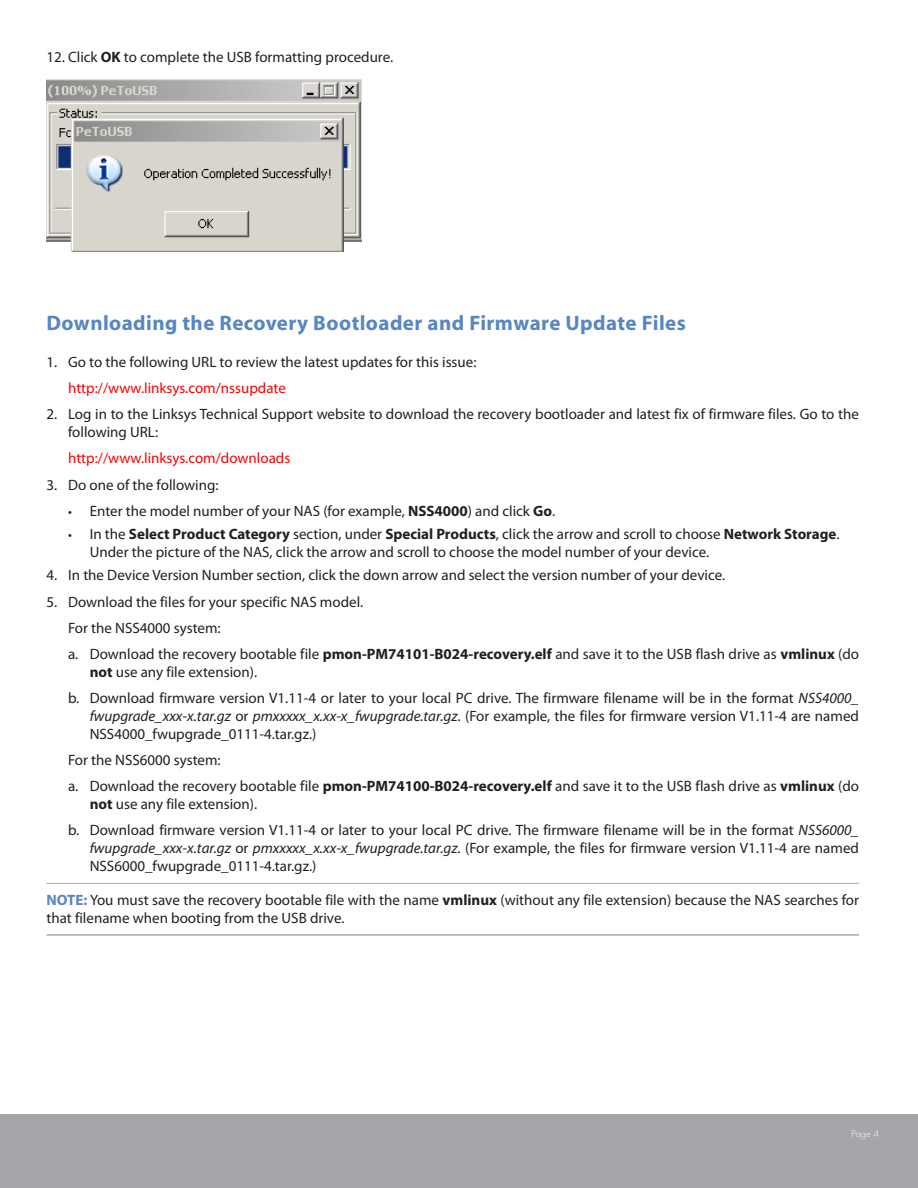
<style>
.page{position:relative;width:918px;height:1188px;background:#fff}
.page>*{position:absolute;margin:0;border:0;box-sizing:border-box;transform-origin:0 0}
.t1{font:700 21px "Myriad";letter-spacing:.02em;color:#5786c5}
.t2{font:15px/18px "Myriad Pro";color:#231f20}
.t3{font:15px "Myriad Pro";color:#fb0000}
.t4{font:300 9px "Futura";color:#fff}
.s1{font-weight:700}
.s2{font-size:13.5px}
.s3{font-style:italic}
.s4{font-weight:700;color:#5786c5}
</style>
<div class="page">
<div style="left:0;top:1115px;width:918px;height:73px;background:#a5a6aa"></div>
<hr style="left:46px;top:883px;width:813px;height:1px;background:#a8a9ad">
<hr style="left:46px;top:934px;width:813px;height:2px;background:#a8a9ad">
<img style="left:46px;top:79px;width:315px;height:172px">
<p class="t2" style="left:46px;top:48px;width:348px">12. Click <span class="s1">OK</span> to complete the USB formatting procedure.</p>
<h1 class="t1" style="left:46px;top:312px;width:641px">Downloading the Recovery Bootloader and Firmware Update Files</h1>
<p class="t2" style="left:46px;top:353px;width:431px">1. Go to the following URL to review the latest updates for this issue:</p>
<p class="t3" style="left:68px;top:379px;width:219px">http://www.linksys.com/nssupdate</p>
<p class="t2" style="left:68px;top:405px;width:792px;text-indent:-22px">2. Log in to the Linksys Technical Support website to download the recovery bootloader and latest fix of firmware files. Go to the following URL:</p>
<p class="t3" style="left:68px;top:449px;width:224px">http://www.linksys.com/downloads</p>
<p class="t2" style="left:46px;top:475px;width:174px">3. Do one of the following:</p>
<p class="t2" style="left:68px;top:501px;width:489px"><span class="s2">•</span> Enter the model number of your NAS (for example, <span class="s1">NSS4000</span>) and click <span class="s1">Go</span>.</p>
<p class="t2" style="left:90px;top:525px;width:751px;text-indent:-22px"><span class="s2">•</span> In the <span class="s1">Select Product Category</span> section, under <span class="s1">Special Products</span>, click the arrow and scroll to choose <span class="s1">Network Storage</span>.<br>Under the picture of the NAS, click the arrow and scroll to choose the model number of your device.</p>
<p class="t2" style="left:46px;top:566px;width:680px">4. In the Device Version Number section, click the down arrow and select the version number of your device.</p>
<p class="t2" style="left:68px;top:588px;width:792px;line-height:26.1px;text-indent:-22px">5. Download the files for your specific NAS model.<br>For the NSS4000 system:<br>a. Download the recovery bootable file <span class="s1">pmon-PM74101-B024-recovery.elf</span> and save it to the USB flash drive as <span class="s1">vmlinux</span> (do</p>
<p class="t2" style="left:68px;top:658px;width:792px;line-height:26.1px;text-indent:22px"><span class="s1">not</span> use any file extension).<br>b. Download firmware version V1.11-4 or later to your local PC drive. The firmware filename will be in the format <span class="s3">NSS4000_</span></p>
<p class="t2" style="left:90px;top:707px;width:771px"><span class="s3">fwupgrade_xxx-x.tar.gz</span> or <span class="s3">pmxxxxx_x.xx-x_fwupgrade.tar.gz</span>. (For example, the files for firmware version V1.11-4 are named<br>NSS4000_fwupgrade_0111-4.tar.gz.)</p>
<p class="t2" style="left:68px;top:747px;width:792px;line-height:26.1px">For the NSS6000 system:<br>a. Download the recovery bootable file <span class="s1">pmon-PM74100-B024-recovery.elf</span> and save it to the USB flash drive as <span class="s1">vmlinux</span> (do</p>
<p class="t2" style="left:68px;top:791px;width:792px;line-height:26.1px;text-indent:22px"><span class="s1">not</span> use any file extension).<br>b. Download firmware version V1.11-4 or later to your local PC drive. The firmware filename will be in the format <span class="s3">NSS6000_</span></p>
<p class="t2" style="left:90px;top:839px;width:771px"><span class="s3">fwupgrade_xxx-x.tar.gz</span> or <span class="s3">pmxxxxx_x.xx-x_fwupgrade.tar.gz</span>. (For example, the files for firmware version V1.11-4 are named<br>NSS6000_fwupgrade_0111-4.tar.gz.)</p>
<p class="t2" style="left:46px;top:891px;width:814px"><span class="s4">NOTE:</span> You must save the recovery bootable file with the name <span class="s1">vmlinux</span> (without any file extension) because the NAS searches for that filename when booting from the USB drive.</p>
<p class="t4" style="left:852px;top:1129px;width:29px">Page 4</p>
</div>
